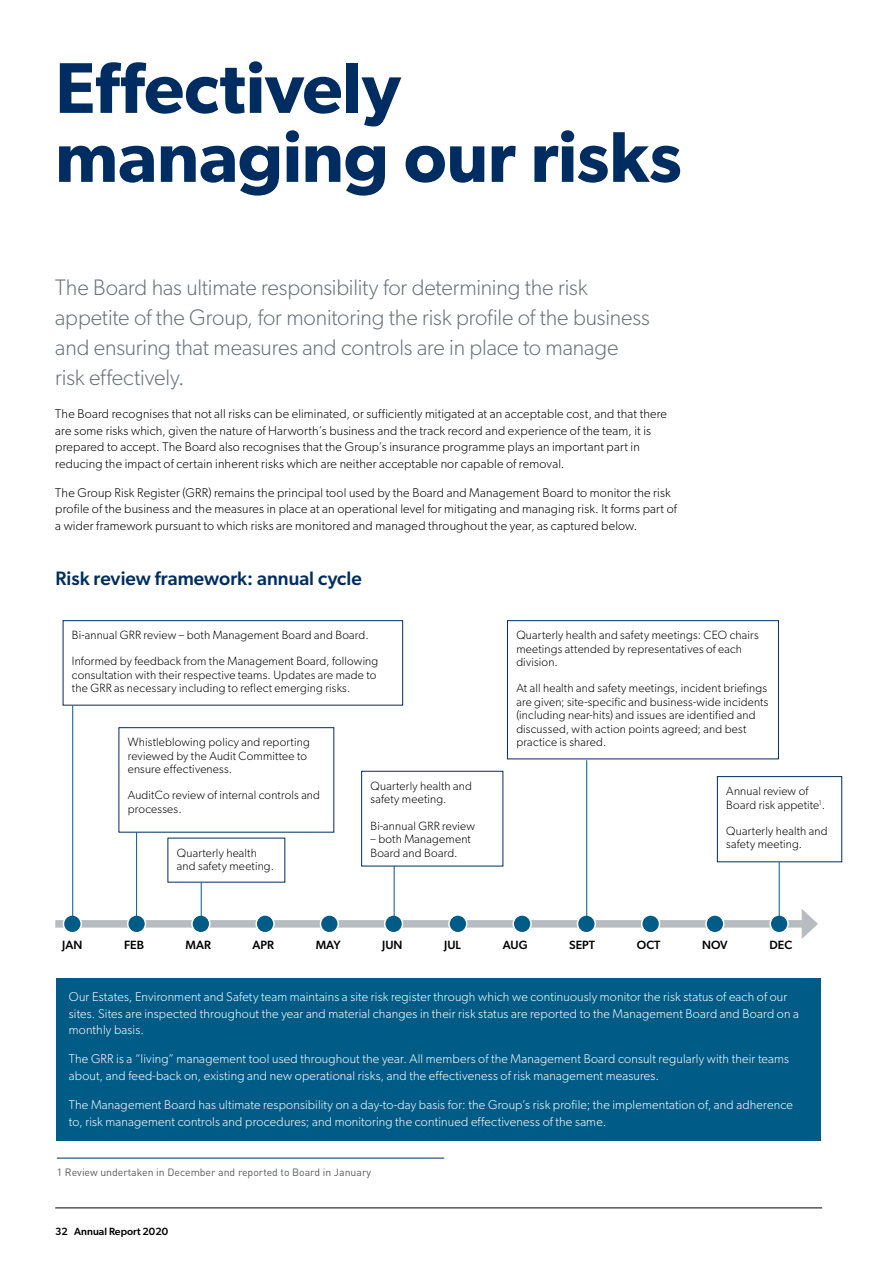
<style>
.page{position:relative;width:893px;height:1263px;background:#fff}
.page>*{position:absolute;margin:0;border:0;box-sizing:border-box;transform-origin:0 0}
.t1{font:600 72px/69px "Gibson";letter-spacing:-.005em;color:#002d61}
.t2{font:300 22.5px/30px "Gibson";letter-spacing:-.005em;color:#6a747b}
.t3{font:500 19.5px "Gibson";color:#002d61}
.t4{font:300 12.75px/16.5px "Gibson";letter-spacing:.015em;color:#000}
.t5{font:300 12.75px/16.5px "Gibson";letter-spacing:.015em;color:#fff}
.t6{font:300 12px/13.5px "Gibson";letter-spacing:.015em;color:#000}
.t7{font:500 12px "Gibson";color:#000}
.t8{font:10.5px "DIN";color:#58595b}
.t9{font:500 10.5px "Gibson";color:#000}
</style>
<div class="page">
<hr style="left:55px;top:1207px;width:767px;height:1px;background:#000">
<div style="left:119px;top:727px;width:215px;height:105px;border:1px solid #002d61"></div>
<div style="left:63px;top:620px;width:340px;height:85px;border:1px solid #002d61"></div>
<div style="left:361px;top:771px;width:142px;height:95px;border:1px solid #002d61"></div>
<div style="left:507px;top:620px;width:272px;height:139px;border:1px solid #002d61"></div>
<div style="left:717px;top:776px;width:125px;height:86px;border:1px solid #002d61"></div>
<div style="left:56px;top:978px;width:765px;height:162px;background:#005b86"></div>
<hr style="left:57px;top:1158px;width:387px;height:1px;background:#002d61">
<div style="left:55px;top:920px;width:753px;height:7px;background:#b6bcc0"></div>
<svg style="left:802px;top:909px;width:16px;height:30px"></svg>
<div style="left:63px;top:915px;width:18px;height:18px;background:#005b86;border-radius:50%"></div>
<div style="left:63px;top:914px;width:19px;height:19px;border:2px solid #fff;border-radius:50%"></div>
<div style="left:320px;top:915px;width:18px;height:18px;background:#005b86;border-radius:50%"></div>
<div style="left:320px;top:914px;width:19px;height:19px;border:2px solid #fff;border-radius:50%"></div>
<div style="left:577px;top:915px;width:18px;height:18px;background:#005b86;border-radius:50%"></div>
<div style="left:577px;top:914px;width:19px;height:19px;border:2px solid #fff;border-radius:50%"></div>
<div style="left:192px;top:915px;width:18px;height:18px;background:#005b86;border-radius:50%"></div>
<div style="left:191px;top:914px;width:19px;height:19px;border:2px solid #fff;border-radius:50%"></div>
<div style="left:449px;top:915px;width:18px;height:18px;background:#005b86;border-radius:50%"></div>
<div style="left:448px;top:914px;width:19px;height:19px;border:2px solid #fff;border-radius:50%"></div>
<div style="left:706px;top:915px;width:18px;height:18px;background:#005b86;border-radius:50%"></div>
<div style="left:705px;top:914px;width:19px;height:19px;border:2px solid #fff;border-radius:50%"></div>
<div style="left:128px;top:915px;width:17px;height:18px;background:#005b86;border-radius:50%"></div>
<div style="left:127px;top:914px;width:19px;height:19px;border:2px solid #fff;border-radius:50%"></div>
<div style="left:385px;top:915px;width:17px;height:18px;background:#005b86;border-radius:50%"></div>
<div style="left:384px;top:914px;width:19px;height:19px;border:2px solid #fff;border-radius:50%"></div>
<div style="left:642px;top:915px;width:17px;height:18px;background:#005b86;border-radius:50%"></div>
<div style="left:641px;top:914px;width:19px;height:19px;border:2px solid #fff;border-radius:50%"></div>
<div style="left:256px;top:915px;width:18px;height:18px;background:#005b86;border-radius:50%"></div>
<div style="left:255px;top:914px;width:20px;height:19px;border:2px solid #fff;border-radius:50%"></div>
<div style="left:513px;top:915px;width:18px;height:18px;background:#005b86;border-radius:50%"></div>
<div style="left:512px;top:914px;width:20px;height:19px;border:2px solid #fff;border-radius:50%"></div>
<div style="left:770px;top:915px;width:18px;height:18px;background:#005b86;border-radius:50%"></div>
<div style="left:769px;top:914px;width:20px;height:19px;border:2px solid #fff;border-radius:50%"></div>
<hr style="left:779px;top:862px;width:1px;height:56px;background:#005b86">
<hr style="left:586px;top:760px;width:1px;height:158px;background:#005b86">
<hr style="left:201px;top:882px;width:1px;height:36px;background:#005b86">
<hr style="left:394px;top:866px;width:1px;height:52px;background:#005b86">
<hr style="left:136px;top:832px;width:1px;height:86px;background:#005b86">
<hr style="left:72px;top:705px;width:1px;height:213px;background:#005b86">
<h1 class="t1" style="left:55px;top:52px;width:628px">Effectively managing our risks</h1>
<h2 class="t2" style="left:55px;top:272px;width:596px">The Board has ultimate responsibility for determining the risk appetite of the Group, for monitoring the risk profile of the business and ensuring that measures and controls are in place to manage risk effectively.</h2>
<p class="t4" style="left:55px;top:405px;width:613px">The Board recognises that not all risks can be eliminated, or sufficiently mitigated at an acceptable cost, and that there are some risks which, given the nature of Harworth’s business and the track record and experience of the team, it is prepared to accept. The Board also recognises that the Group’s insurance programme plays an important part in reducing the impact of certain inherent risks which are neither acceptable nor capable of removal.</p>
<p class="t4" style="left:55px;top:484px;width:623px">The Group Risk Register (GRR) remains the principal tool used by the Board and Management Board to monitor the risk profile of the business and the measures in place at an operational level for mitigating and managing risk. It forms part of a wider framework pursuant to which risks are monitored and managed throughout the year, as captured below.</p>
<h3 class="t3" style="left:56px;top:566px;width:308px">Risk review framework: annual cycle</h3>
<p class="t6" style="left:72px;top:622px;width:308px;line-height:26.2px">Bi-annual GRR review – both Management Board and Board.<br>Informed by feedback from the Management Board, following</p>
<p class="t6" style="left:72px;top:668px;width:306px">consultation with their respective teams. Updates are made to the GRR as necessary including to reflect emerging risks.</p>
<p class="t6" style="left:128px;top:735px;width:184px">Whistleblowing policy and reporting reviewed by the Audit Committee to ensure effectiveness.</p>
<p class="t6" style="left:128px;top:788px;width:194px">AuditCo review of internal controls and processes.</p>
<p class="t6" style="left:177px;top:845px;width:99px">Quarterly health and safety meeting.</p>
<p class="t6" style="left:370px;top:779px;width:103px">Quarterly health and safety meeting.</p>
<p class="t6" style="left:370px;top:818px;width:106px">Bi-annual GRR review</p>
<p class="t6" style="left:370px;top:832px;width:102px">– both Management<br>Board and Board.</p>
<p class="t6" style="left:516px;top:628px;width:244px">Quarterly health and safety meetings: CEO chairs meetings attended by representatives of each division.</p>
<p class="t6" style="left:516px;top:681px;width:254px">At all health and safety meetings, incident briefings are given; site-specific and business-wide incidents (including near-hits) and issues are identified and discussed, with action points agreed; and best practice is shared.</p>
<p class="t6" style="left:726px;top:784px;width:100px">Annual review of<br>Board risk appetite<sup>1</sup>.</p>
<p class="t6" style="left:726px;top:824px;width:103px">Quarterly health and safety meeting.</p>
<p class="t7" style="left:62px;top:937px;width:22px">JAN</p>
<p class="t7" style="left:124px;top:937px;width:21px">FEB</p>
<p class="t7" style="left:186px;top:937px;width:27px">MAR</p>
<p class="t7" style="left:253px;top:937px;width:23px">APR</p>
<p class="t7" style="left:316px;top:937px;width:26px">MAY</p>
<p class="t7" style="left:382px;top:937px;width:22px">JUN</p>
<p class="t7" style="left:444px;top:937px;width:18px">JUL</p>
<p class="t7" style="left:503px;top:937px;width:26px">AUG</p>
<p class="t7" style="left:569px;top:937px;width:27px">SEPT</p>
<p class="t7" style="left:637px;top:937px;width:25px">OCT</p>
<p class="t7" style="left:702px;top:937px;width:27px">NOV</p>
<p class="t7" style="left:769px;top:937px;width:24px">DEC</p>
<p class="t5" style="left:69px;top:988px;width:732px">Our Estates, Environment and Safety team maintains a site risk register through which we continuously monitor the risk status of each of our sites. Sites are inspected throughout the year and material changes in their risk status are reported to the Management Board and Board on a monthly basis.</p>
<p class="t5" style="left:69px;top:1051px;width:722px">The GRR is a “living” management tool used throughout the year. All members of the Management Board consult regularly with their teams about, and feed-back on, existing and new operational risks, and the effectiveness of risk management measures.</p>
<p class="t5" style="left:69px;top:1096px;width:726px">The Management Board has ultimate responsibility on a day-to-day basis for: the Group’s risk profile; the implementation of, and adherence to, risk management controls and procedures; and monitoring the continued effectiveness of the same.</p>
<p class="t8" style="left:57px;top:1165px;width:316px">1 Review undertaken in December and reported to Board in January</p>
<p class="t9" style="left:55px;top:1225px;width:114px">32 Annual Report 2020</p>
</div>
